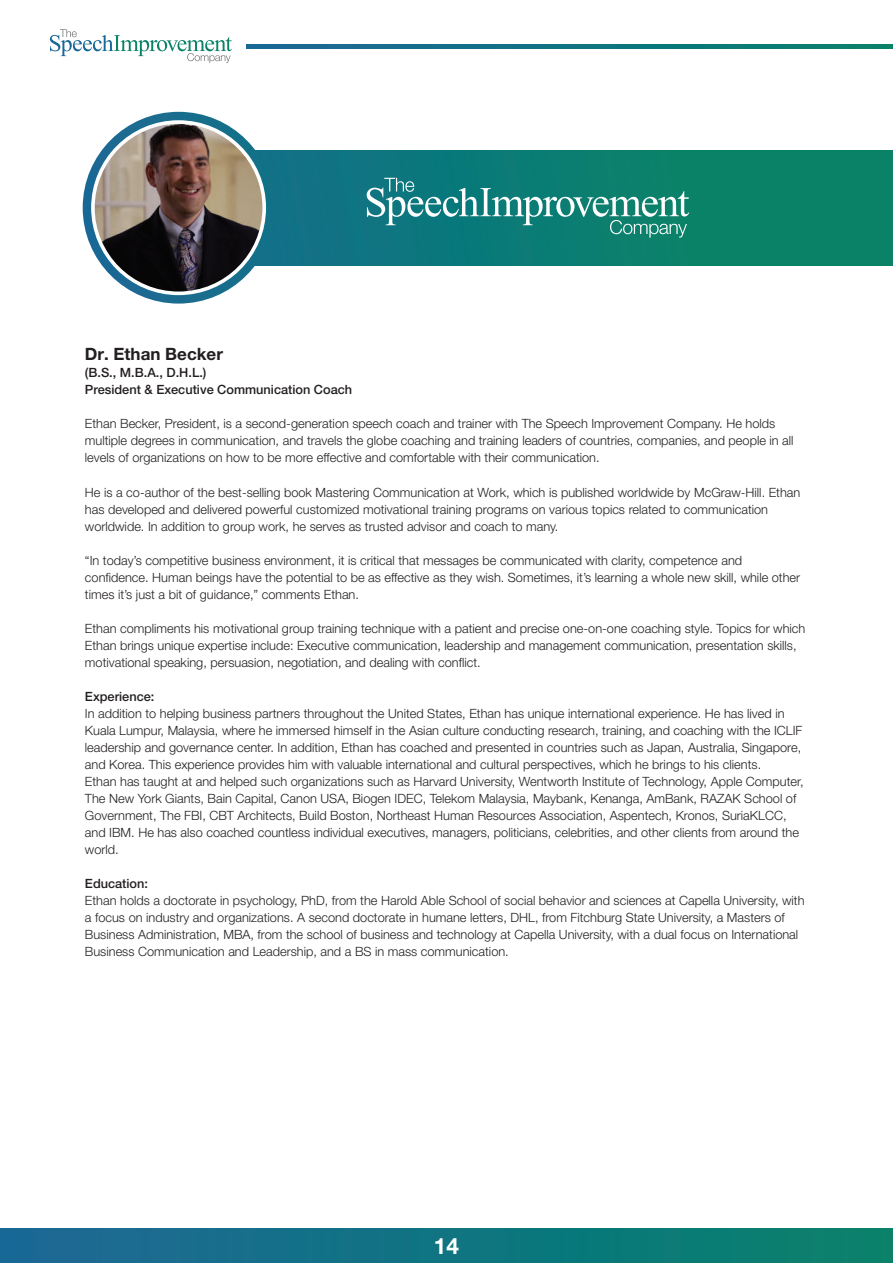
<style>
.page{position:relative;width:893px;height:1263px;background:#fff}
.page>*{position:absolute;margin:0;border:0;box-sizing:border-box;transform-origin:0 0}
.t1{font:700 22.5px "Helvetica Neue LT Pro";color:#fff}
.t2{font:700 16.95px "Helvetica Neue LT Pro";color:#231f20}
.t3{font:300 12.75px/17px "Helvetica Neue LT Pro";color:#231f20}
.t4{font:500 12.75px/17px "Helvetica Neue LT Pro";color:#231f20}
</style>
<div class="page">
<div style="left:0;top:1229px;width:893px;height:34px;background:linear-gradient(to right,#1c6797,#06826b)"></div>
<svg style="left:50px;top:29px;width:182px;height:34px"></svg>
<svg style="left:246px;top:44px;width:647px;height:4px;background:#117481"></svg>
<div style="left:193px;top:150px;width:700px;height:115px;background:linear-gradient(to right,#10708a,#088661)"></div>
<svg style="left:83px;top:112px;width:191px;height:192px;background:#1d7091"></svg>
<svg style="left:91px;top:120px;width:175px;height:175px"></svg>
<svg style="left:367px;top:178px;width:322px;height:60px;background:#308f8a"></svg>
<img style="left:95px;top:124px;width:167px;height:168px;border-radius:84px">
<h2 class="t2" style="left:85px;top:344px;width:139px">Dr. Ethan Becker</h2>
<p class="t4" style="left:85px;top:364px;width:269px">(B.S., M.B.A., D.H.L.)<br>President &amp; Executive Communication Coach</p>
<p class="t3" style="left:85px;top:415px;width:710px">Ethan Becker, President, is a second-generation speech coach and trainer with The Speech Improvement Company. He holds multiple degrees in communication, and travels the globe coaching and training leaders of countries, companies, and people in all levels of organizations on how to be more effective and comfortable with their communication.</p>
<p class="t3" style="left:85px;top:483px;width:717px">He is a co-author of the best-selling book Mastering Communication at Work, which is published worldwide by McGraw-Hill. Ethan has developed and delivered powerful customized motivational training programs on various topics related to communication worldwide. In addition to group work, he serves as trusted advisor and coach to many.</p>
<p class="t3" style="left:85px;top:551px;width:717px">“In today’s competitive business environment, it is critical that messages be communicated with clarity, competence and confidence. Human beings have the potential to be as effective as they wish. Sometimes, it’s learning a whole new skill, while other times it’s just a bit of guidance,” comments Ethan.</p>
<p class="t3" style="left:85px;top:619px;width:722px">Ethan compliments his motivational group training technique with a patient and precise one-on-one coaching style. Topics for which<br>Ethan brings unique expertise include: Executive communication, leadership and management communication, presentation skills, motivational speaking, persuasion, negotiation, and dealing with conflict.</p>
<p class="t4" style="left:85px;top:687px;width:71px">Experience:</p>
<p class="t3" style="left:85px;top:704px;width:720px">In addition to helping business partners throughout the United States, Ethan has unique international experience. He has lived in Kuala Lumpur, Malaysia, where he immersed himself in the Asian culture conducting research, training, and coaching with the ICLIF leadership and governance center. In addition, Ethan has coached and presented in countries such as Japan, Australia, Singapore, and Korea. This experience provides him with valuable international and cultural perspectives, which he brings to his clients.<br>Ethan has taught at and helped such organizations such as Harvard University, Wentworth Institute of Technology, Apple Computer, The New York Giants, Bain Capital, Canon USA, Biogen IDEC, Telekom Malaysia, Maybank, Kenanga, AmBank, RAZAK School of Government, The FBI, CBT Architects, Build Boston, Northeast Human Resources Association, Aspentech, Kronos, SuriaKLCC, and IBM. He has also coached countless individual executives, managers, politicians, celebrities, and other clients from around the world.</p>
<p class="t4" style="left:85px;top:874px;width:65px">Education:</p>
<p class="t3" style="left:85px;top:891px;width:721px">Ethan holds a doctorate in psychology, PhD, from the Harold Able School of social behavior and sciences at Capella University, with a focus on industry and organizations. A second doctorate in humane letters, DHL, from Fitchburg State University, a Masters of Business Administration, MBA, from the school of business and technology at Capella University, with a dual focus on International Business Communication and Leadership, and a BS in mass communication.</p>
<h1 class="t1" style="left:434px;top:1232px;width:27px">14</h1>
</div>
